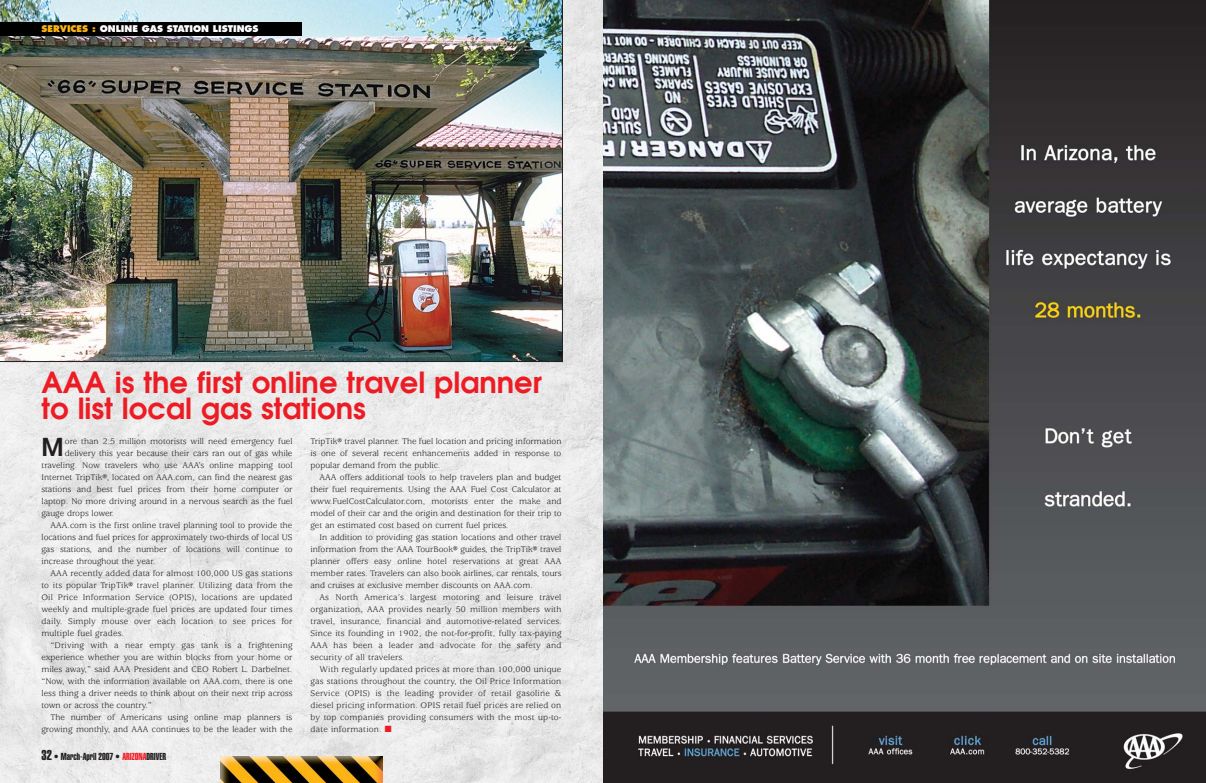
<style>
.page{position:relative;width:1206px;height:783px;background:#fff}
.page>*{position:absolute;margin:0;border:0;box-sizing:border-box;transform-origin:0 0}
.t1{font:600 29px/26px "Avant Garde";color:#ed1c24}
.t2{font:600 24.5px "Avant Garde";color:#231f20}
.t3{font:10px "Helvetica Extra Compressed";color:#231f20}
.t4{font:9px/12px "Usherwood";color:#231f20;text-align:justify}
.t5{font:800 9px "Futura";color:#fff}
.s1{color:#fcb415}
.s2{font-size:14px}
.s3{color:#ed1c24}
</style>
<div class="page">
<img style="left:0;top:0;width:603px;height:783px">
<img style="left:0;top:0;width:562px;height:362px">
<img style="left:220px;top:756px;width:162px;height:27px">
<div style="left:0;top:22px;width:302px;height:14px;background:#010000"></div>
<svg style="left:603px;top:0;width:603px;height:783px;background:#494c4e"></svg>
<p class="t5" style="left:42px;top:25px;width:219px"><span class="s1">SERVICES :</span> ONLINE GAS STATION LISTINGS</p>
<h1 class="t1" style="left:42px;top:372px;width:502px">AAA is the first online travel planner to list local gas stations</h1>
<h2 class="t2" style="left:42px;top:438px;width:24px">M</h2>
<p class="t4" style="left:65px;top:436px;width:229px">ore than 2.5 million motorists will need emergency fuel</p>
<p class="t4" style="left:65px;top:448px;width:229px">delivery this year because their cars ran out of gas while</p>
<p class="t4" style="left:42px;top:460px;width:253px">traveling. Now travelers who use AAA’s online mapping tool</p>
<p class="t4" style="left:42px;top:472px;width:252px">Internet TripTik®, located on AAA.com, can find the nearest gas</p>
<p class="t4" style="left:42px;top:484px;width:253px">stations and best fuel prices from their home computer or</p>
<p class="t4" style="left:42px;top:496px;width:253px">laptop. No more driving around in a nervous search as the fuel</p>
<p class="t4" style="left:42px;top:508px;width:74px">gauge drops lower.</p>
<p class="t4" style="left:51px;top:520px;width:243px">AAA.com is the first online travel planning tool to provide the</p>
<p class="t4" style="left:42px;top:532px;width:253px">locations and fuel prices for approximately two-thirds of local US</p>
<p class="t4" style="left:42px;top:544px;width:253px">gas stations, and the number of locations will continue to</p>
<p class="t4" style="left:42px;top:556px;width:115px">increase throughout the year.</p>
<p class="t4" style="left:51px;top:568px;width:244px">AAA recently added data for almost 100,000 US gas stations</p>
<p class="t4" style="left:42px;top:580px;width:253px">to its popular TripTik® travel planner. Utilizing data from the</p>
<p class="t4" style="left:42px;top:592px;width:253px">Oil Price Information Service (OPIS), locations are updated</p>
<p class="t4" style="left:42px;top:604px;width:253px">weekly and multiple-grade fuel prices are updated four times</p>
<p class="t4" style="left:42px;top:616px;width:253px">daily. Simply mouse over each location to see prices for</p>
<p class="t4" style="left:42px;top:628px;width:84px">multiple fuel grades.</p>
<p class="t4" style="left:51px;top:640px;width:244px">“Driving with a near empty gas tank is a frightening</p>
<p class="t4" style="left:42px;top:652px;width:253px">experience whether you are within blocks from your home or</p>
<p class="t4" style="left:42px;top:664px;width:253px">miles away,” said AAA President and CEO Robert L. Darbelnet.</p>
<p class="t4" style="left:42px;top:676px;width:253px">“Now, with the information available on AAA.com, there is one</p>
<p class="t4" style="left:42px;top:688px;width:253px">less thing a driver needs to think about on their next trip across</p>
<p class="t4" style="left:42px;top:700px;width:112px">town or across the country.”</p>
<p class="t4" style="left:51px;top:712px;width:243px">The number of Americans using online map planners is</p>
<p class="t4" style="left:42px;top:724px;width:253px">growing monthly, and AAA continues to be the leader with the</p>
<p class="t3" style="left:42px;top:753px;width:126px"><span class="s2">32</span> • March-April 2007 • <span class="s3">ARIZONA</span>DRIVER</p>
<p class="t4" style="left:311px;top:436px;width:253px">TripTik® travel planner. The fuel location and pricing information is one of several recent enhancements added in response to popular demand from the public.</p>
<p class="t4" style="left:311px;top:472px;width:253px;text-indent:9px">AAA offers additional tools to help travelers plan and budget their fuel requirements. Using the AAA Fuel Cost Calculator at www.FuelCostCalculator.com, motorists enter the make and model of their car and the origin and destination for their trip to get an estimated cost based on current fuel prices.</p>
<p class="t4" style="left:311px;top:532px;width:253px;text-indent:9px">In addition to providing gas station locations and other travel information from the AAA TourBook® guides, the TripTik® travel planner offers easy online hotel reservations at great AAA member rates. Travelers can also book airlines, car rentals, tours and cruises at exclusive member discounts on AAA.com.</p>
<p class="t4" style="left:311px;top:592px;width:253px;text-indent:9px">As North America’s largest motoring and leisure travel organization, AAA provides nearly 50 million members with travel, insurance, financial and automotive-related services.<br>Since its founding in 1902, the not-for-profit, fully tax-paying AAA has been a leader and advocate for the safety and security of all travelers.</p>
<p class="t4" style="left:311px;top:664px;width:252px;text-indent:9px">With regularly updated prices at more than 100,000 unique gas stations throughout the country, the Oil Price Information Service (OPIS) is the leading provider of retail gasoline &amp; diesel pricing information. OPIS retail fuel prices are relied on by top companies providing consumers with the most up-to&shy;date information. <span class="s3">■</span></p>
</div>
